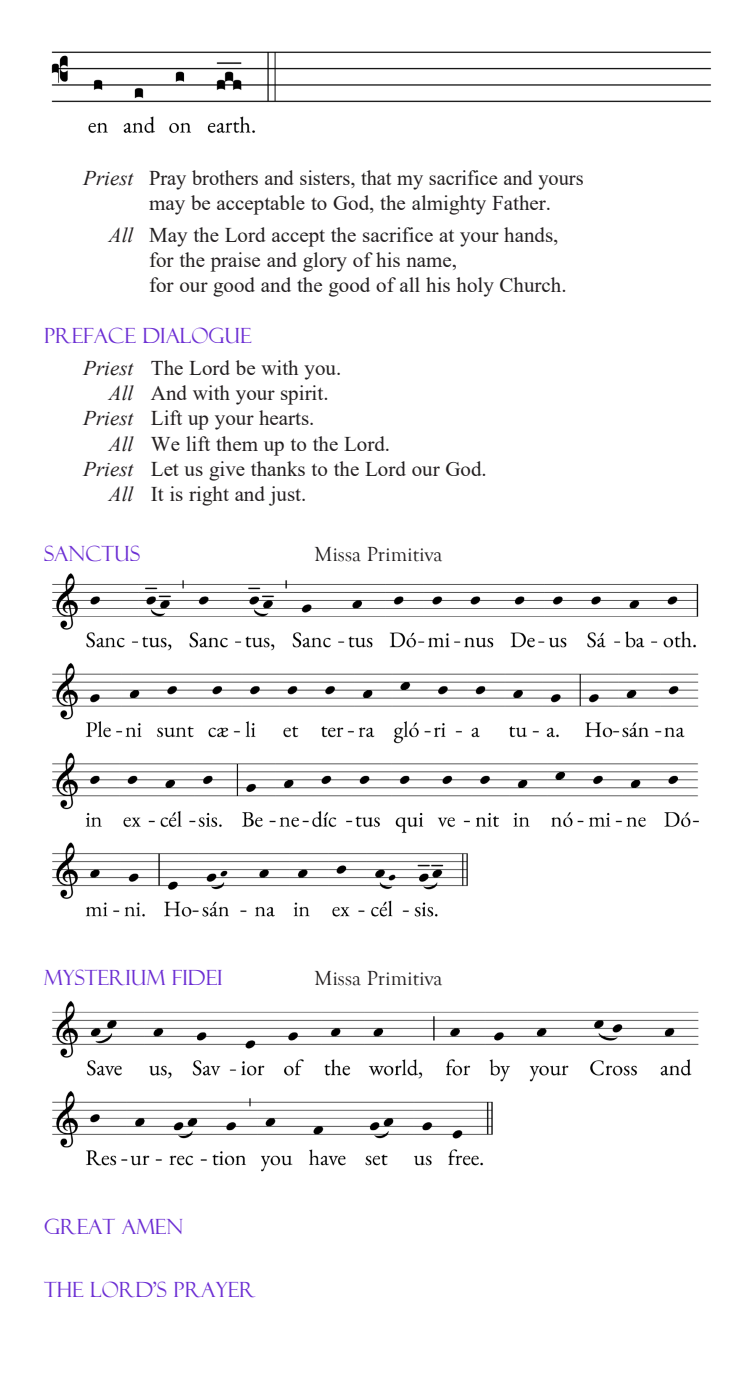
<style>
.page{position:relative;width:756px;height:1386px;background:#fff}
.page>*{position:absolute;margin:0;border:0;box-sizing:border-box;transform-origin:0 0}
.t1{font:21px "Times New Roman";color:#231f20}
.t2{font:21px "Felix Titling";color:#6c2ed3}
.t3{font:21px "Goudy Old Style T";color:#231f20}
.s1{font-style:italic}
</style>
<div class="page">
<img style="left:51px;top:51px;width:660px;height:82px">
<img style="left:52px;top:1001px;width:647px;height:171px">
<img style="left:52px;top:573px;width:647px;height:344px">
<p class="t1" style="left:83px;top:163px;width:502px"><span class="s1">Priest</span> Pray brothers and sisters, that my sacrifice and yours</p>
<p class="t1" style="left:149px;top:188px;width:403px">may be acceptable to God, the almighty Father.</p>
<p class="t1" style="left:109px;top:220px;width:451px"><span class="s1">All</span> May the Lord accept the sacrifice at your hands,</p>
<p class="t1" style="left:149px;top:245px;width:310px">for the praise and glory of his name,</p>
<p class="t1" style="left:149px;top:271px;width:419px">for our good and the good of all his holy Church.</p>
<p class="t2" style="left:44px;top:323px;width:209px">PREFACE DIALOGUE</p>
<p class="t1" style="left:83px;top:353px;width:260px"><span class="s1">Priest</span> The Lord be with you.</p>
<p class="t1" style="left:109px;top:378px;width:221px"><span class="s1">All</span> And with your spirit.</p>
<p class="t1" style="left:83px;top:404px;width:233px"><span class="s1">Priest</span> Lift up your hearts.</p>
<p class="t1" style="left:109px;top:429px;width:283px"><span class="s1">All</span> We lift them up to the Lord.</p>
<p class="t1" style="left:83px;top:454px;width:405px"><span class="s1">Priest</span> Let us give thanks to the Lord our God.</p>
<p class="t1" style="left:109px;top:479px;width:199px"><span class="s1">All</span> It is right and just.</p>
<p class="t2" style="left:44px;top:541px;width:98px">SANCTUS</p>
<p class="t3" style="left:314px;top:542px;width:129px">Missa Primitiva</p>
<p class="t2" style="left:44px;top:966px;width:180px">MYSTERIUM FIDEI</p>
<p class="t3" style="left:314px;top:967px;width:129px">Missa Primitiva</p>
<p class="t2" style="left:44px;top:1214px;width:141px">GREAT AMEN</p>
<p class="t2" style="left:44px;top:1277px;width:213px">THE LORD’S PRAYER</p>
</div>
